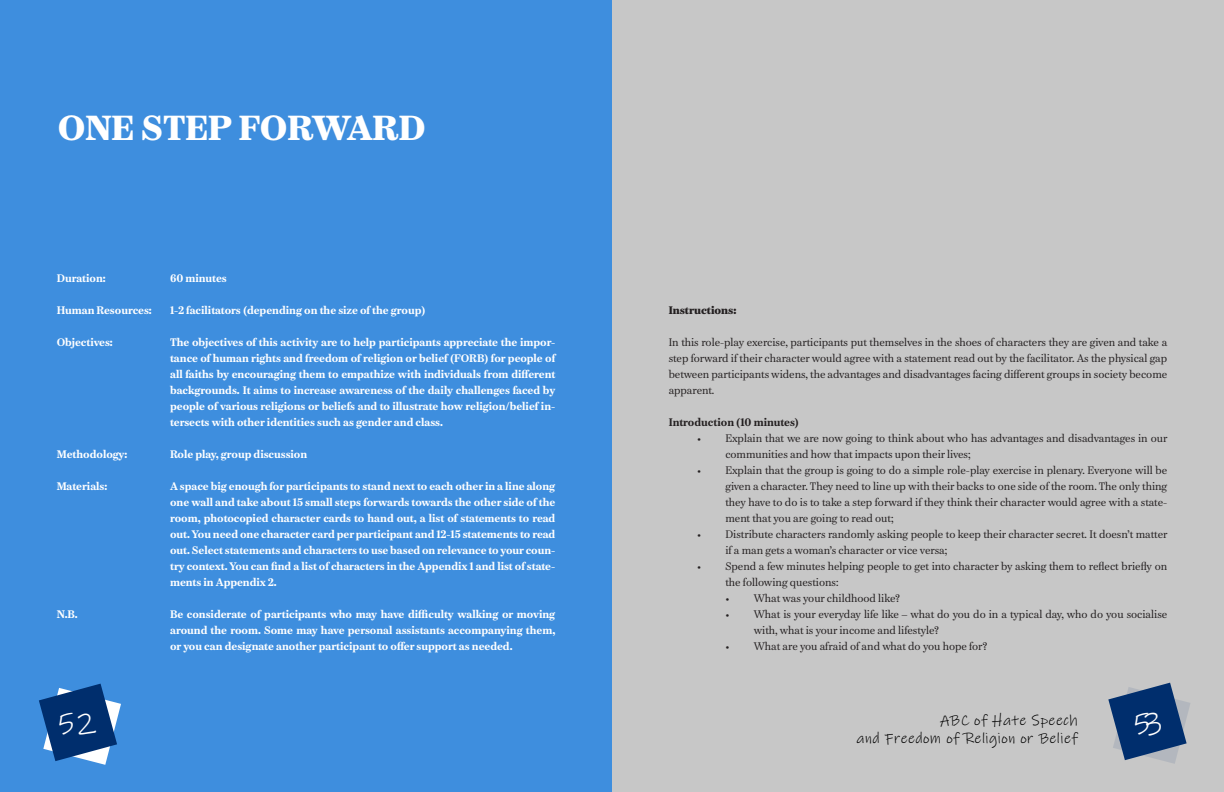
<style>
.page{position:relative;width:1224px;height:792px;background:#fff}
.page>*{position:absolute;margin:0;border:0;box-sizing:border-box;transform-origin:0 0}
.Headline{font:800 35px "Chamberi Text";color:#fff}
.t1{font:30px "Ink Free";color:#fff}
.t2{font:15px "Ink Free";letter-spacing:.03em;color:#000}
.t3{font:700 11px/16px "Chamberi Text";color:#fff;text-align:justify}
.t4{font:11px/16px "Chamberi Text";color:#231f20}
.t5{font:700 11px "Chamberi Text";color:#231f20}
.t6{font:800 11px "Chamberi Text";color:#231f20}
</style>
<div class="page">
<div style="left:0;top:0;width:612px;height:792px;background:#3e8ede"></div>
<div style="left:612px;top:0;width:612px;height:792px;background:#c7c7c7"></div>
<svg style="left:39px;top:684px;width:82px;height:81px"></svg>
<svg style="left:1108px;top:683px;width:82px;height:81px"></svg>
<p class="Headline" style="left:58px;top:100px;width:370px">ONE STEP FORWARD</p>
<p class="t3" style="left:57px;top:270px;width:51px">Duration:</p>
<p class="t3" style="left:170px;top:270px;width:58px">60 minutes</p>
<p class="t3" style="left:57px;top:302px;width:97px">Human Resources:</p>
<p class="t3" style="left:170px;top:302px;width:257px">1-2 facilitators (depending on the size of the group)</p>
<p class="t3" style="left:57px;top:334px;width:58px">Objectives:</p>
<p class="t3" style="left:170px;top:334px;width:387px">The objectives of this activity are to help participants appreciate the impor&shy;tance of human rights and freedom of religion or belief (FORB) for people of all faiths by encouraging them to empathize with individuals from different backgrounds. It aims to increase awareness of the daily challenges faced by people of various religions or beliefs and to illustrate how religion/belief in&shy;tersects with other identities such as gender and class.</p>
<p class="t3" style="left:57px;top:446px;width:72px">Methodology:</p>
<p class="t3" style="left:170px;top:446px;width:139px">Role play, group discussion</p>
<p class="t3" style="left:57px;top:478px;width:52px">Materials:</p>
<p class="t3" style="left:170px;top:478px;width:387px">A space big enough for participants to stand next to each other in a line along one wall and take about 15 small steps forwards towards the other side of the room, photocopied character cards to hand out, a list of statements to read out. You need one character card per participant and 12-15 statements to read out. Select statements and characters to use based on relevance to your coun&shy;try context. You can find a list of characters in the Appendix 1 and list of state&shy;ments in Appendix 2.</p>
<p class="t3" style="left:57px;top:606px;width:23px">N.B.</p>
<p class="t3" style="left:170px;top:606px;width:387px">Be considerate of participants who may have difficulty walking or moving around the room. Some may have personal assistants accompanying them, or you can designate another participant to offer support as needed.</p>
<p class="t6" style="left:669px;top:302px;width:69px">Instructions:</p>
<p class="t4" style="left:669px;top:334px;width:500px;text-align:justify">In this role-play exercise, participants put themselves in the shoes of characters they are given and take a step forward if their character would agree with a statement read out by the facilitator. As the physical gap between participants widens, the advantages and disadvantages facing different groups in society become apparent.</p>
<p class="t5" style="left:669px;top:414px;width:132px">Introduction (10 minutes)</p>
<p class="t4" style="left:725px;top:430px;width:444px;text-indent:-28px">• Explain that we are now going to think about who has advantages and disadvantages in our communities and how that impacts upon their lives;</p>
<p class="t4" style="left:725px;top:462px;width:443px;text-align:justify;text-indent:-28px">• Explain that the group is going to do a simple role-play exercise in plenary. Everyone will be given a character. They need to line up with their backs to one side of the room. The only thing they have to do is to take a step forward if they think their character would agree with a state&shy;ment that you are going to read out;</p>
<p class="t4" style="left:725px;top:526px;width:444px;text-indent:-28px">• Distribute characters randomly asking people to keep their character secret. It doesn’t matter if a man gets a woman’s character or vice versa;</p>
<p class="t4" style="left:725px;top:558px;width:443px;text-indent:-28px">• Spend a few minutes helping people to get into character by asking them to reflect briefly on the following questions:</p>
<p class="t4" style="left:725px;top:590px;width:176px">• What was your childhood like?</p>
<p class="t4" style="left:754px;top:606px;width:415px;text-indent:-28px">• What is your everyday life like – what do you do in a typical day, who do you socialise with, what is your income and lifestyle?</p>
<p class="t4" style="left:725px;top:638px;width:263px">• What are you afraid of and what do you hope for?</p>
<h2 class="t1" style="left:58px;top:701px;width:40px">52</h2>
<h3 class="t2" style="left:940px;top:710px;width:139px">ABC of Hate Speech</h3>
<h2 class="t1" style="left:1133px;top:701px;width:32px">53</h2>
<h3 class="t2" style="left:857px;top:728px;width:223px">and Freedom of Religion or Belief</h3>
</div>
